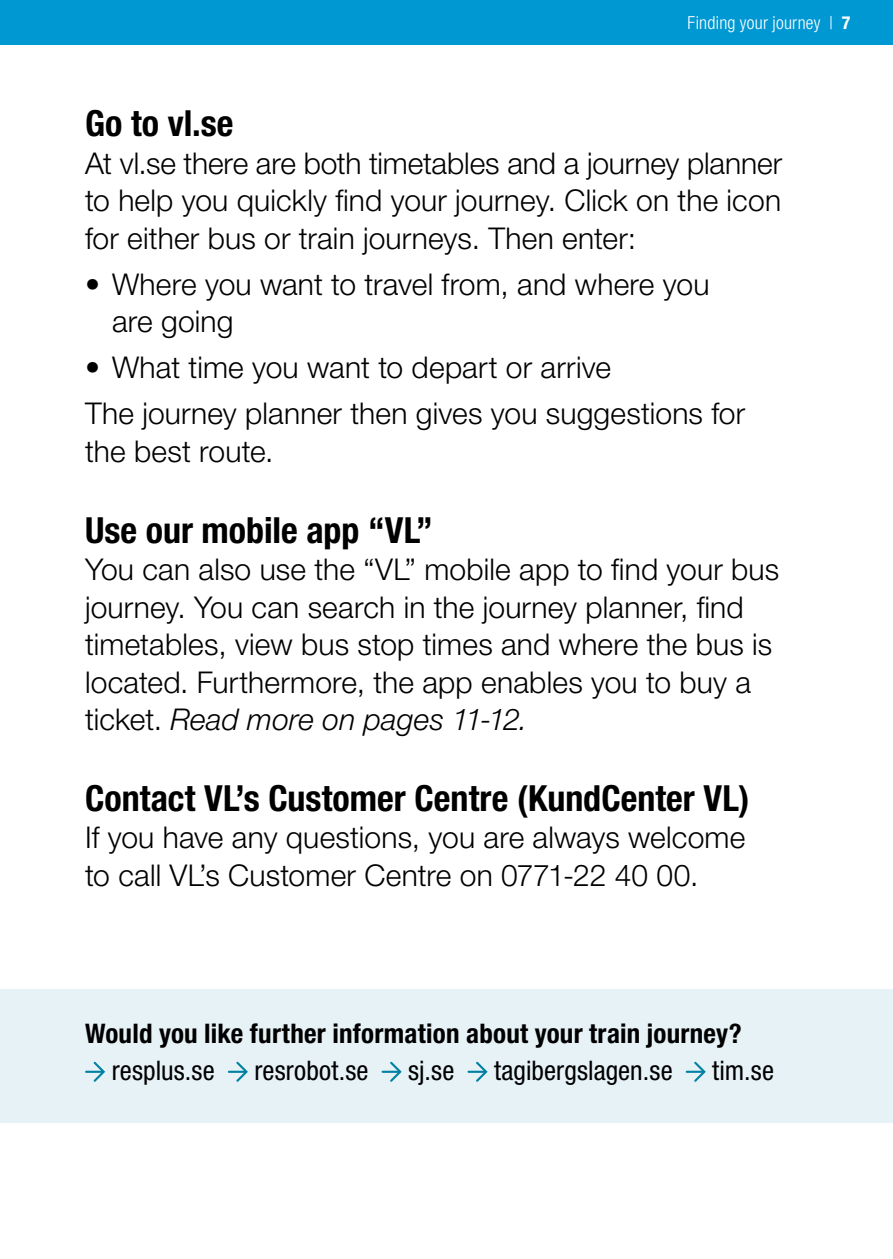
<style>
.page{position:relative;width:893px;height:1259px;background:#fff}
.page>*{position:absolute;margin:0;border:0;box-sizing:border-box;transform-origin:0 0}
.t1{font:700 condensed 36px "Helvetica Neue LT Std";color:#000}
.t2{font:300 30px/37.5px "Helvetica Neue LT Std";letter-spacing:.005em;color:#000}
.t3{font:700 condensed 27px "Helvetica Neue LT Std";letter-spacing:.01em;color:#000}
.t4{font:condensed 27px "Helvetica Neue LT Std";letter-spacing:.005em;color:#000}
.t5{font:300 condensed 18px "Helvetica Neue LT Std";letter-spacing:.015em;color:#fff}
.s1{font-weight:700}
.s2{font-style:italic}
</style>
<div class="page">
<div style="left:0;top:0;width:893px;height:45px;background:#0098d3"></div>
<div style="left:0;top:989px;width:893px;height:134px;background:#e7f2f7"></div>
<svg style="left:93px;top:1061px;width:12px;height:21px"></svg>
<hr style="left:86px;top:1070px;width:17px;height:3px;background:#0081a2">
<svg style="left:236px;top:1061px;width:12px;height:21px"></svg>
<hr style="left:229px;top:1070px;width:17px;height:3px;background:#0081a2">
<svg style="left:390px;top:1061px;width:12px;height:21px"></svg>
<hr style="left:383px;top:1070px;width:17px;height:3px;background:#0081a2">
<svg style="left:476px;top:1061px;width:12px;height:21px"></svg>
<hr style="left:468px;top:1070px;width:17px;height:3px;background:#0081a2">
<svg style="left:694px;top:1061px;width:12px;height:21px"></svg>
<hr style="left:687px;top:1070px;width:17px;height:3px;background:#0081a2">
<p class="t5" style="left:688px;top:12px;width:164px">Finding your journey | <span class="s1">7</span></p>
<p class="t1" style="left:85px;top:102px;width:150px">Go to vl.se</p>
<p class="t2" style="left:85px;top:144px;width:699px;text-align:justify">At vl.se there are both timetables and a journey planner to help you quickly find your journey. Click on the icon for either bus or train journeys. Then enter:</p>
<p class="t2" style="left:112px;top:265px;width:599px;text-indent:-27px">• Where you want to travel from, and where you are going</p>
<p class="t2" style="left:85px;top:344px;width:662px;line-height:45.9px">• What time you want to depart or arrive<br>The journey planner then gives you suggestions for</p>
<p class="t2" style="left:85px;top:432px;width:190px">the best route.</p>
<p class="t1" style="left:85px;top:508px;width:349px">Use our mobile app “VL”</p>
<p class="t2" style="left:85px;top:550px;width:696px">You can also use the “VL” mobile app to find your bus journey. You can search in the journey planner, find timetables, view bus stop times and where the bus is located. Furthermore, the app enables you to buy a ticket. <span class="s2">Read more on pages 11-12.</span></p>
<p class="t1" style="left:85px;top:776px;width:666px">Contact VL’s Customer Centre (KundCenter VL)</p>
<p class="t2" style="left:85px;top:818px;width:662px">If you have any questions, you are always welcome to call VL’s Customer Centre on 0771-22 40 00.</p>
<p class="t3" style="left:85px;top:1017px;width:658px">Would you like further information about your train journey?</p>
<p class="t4" style="left:112px;top:1055px;width:105px">resplus.se</p>
<p class="t4" style="left:254px;top:1055px;width:116px">resrobot.se</p>
<p class="t4" style="left:408px;top:1055px;width:48px">sj.se</p>
<p class="t4" style="left:494px;top:1055px;width:180px">tagibergslagen.se</p>
<p class="t4" style="left:712px;top:1055px;width:63px">tim.se</p>
</div>
